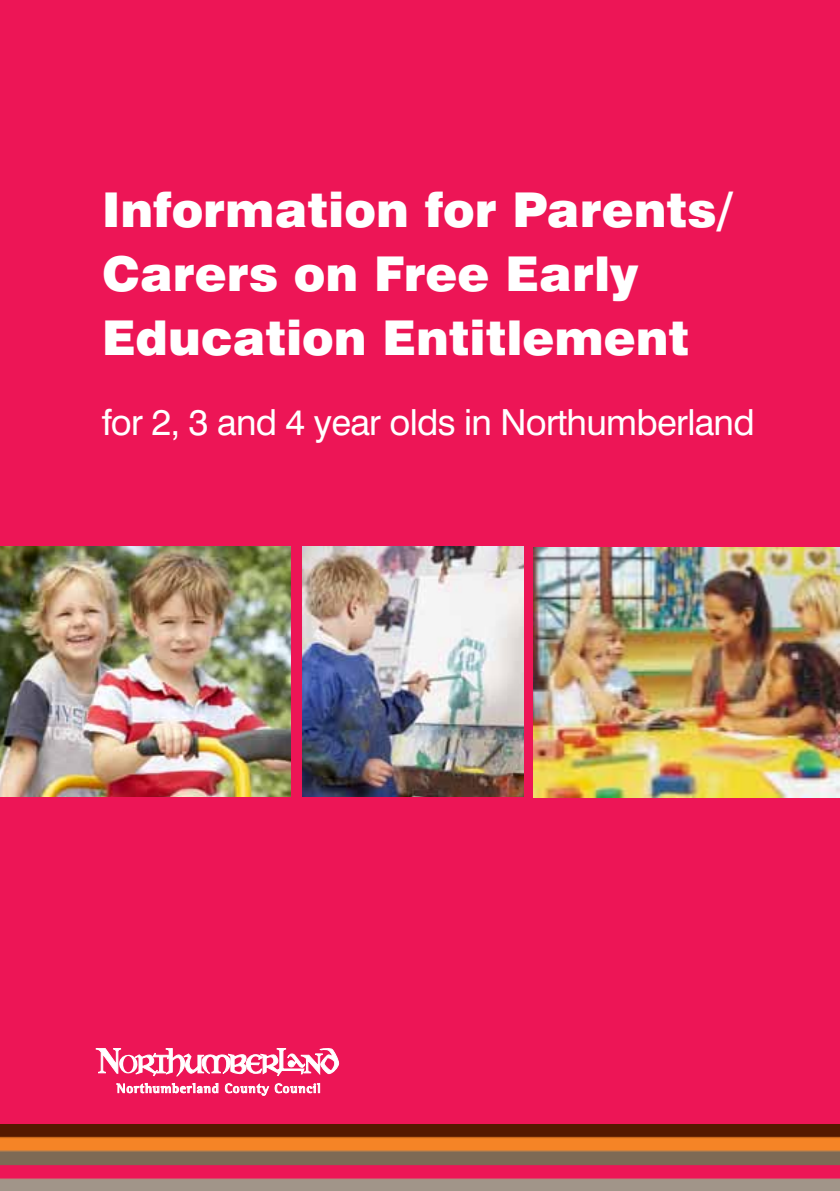
<style>
.page{position:relative;width:840px;height:1191px;background:#fff}
.page>*{position:absolute;margin:0;border:0;box-sizing:border-box;transform-origin:0 0}
.t1{font:900 48px/64px "Swiss 721 BT";color:#fff}
.t2{font:36px "Swiss 721 BT";letter-spacing:-.02em;color:#fff}
.t3{font:700 13.2px "Rotis Semi Serif Std";letter-spacing:.06em;color:#fff}
</style>
<div class="page">
<div style="left:0;top:0;width:839px;height:1154px;background:#ed1556"></div>
<svg style="left:95px;top:1048px;width:245px;height:48px"></svg>
<img style="left:533px;top:547px;width:306px;height:250px">
<img style="left:0;top:1124px;width:839px;height:67px">
<img style="left:302px;top:546px;width:221px;height:251px">
<img style="left:0;top:546px;width:291px;height:251px">
<p class="t1" style="left:102px;top:178px;width:631px">Information for Parents/<br>Carers on Free Early<br>Education Entitlement</p>
<p class="t2" style="left:102px;top:400px;width:653px">for 2, 3 and 4 year olds in Northumberland</p>
<p class="t3" style="left:117px;top:1080px;width:205px">Northumberland County Council</p>
</div>
